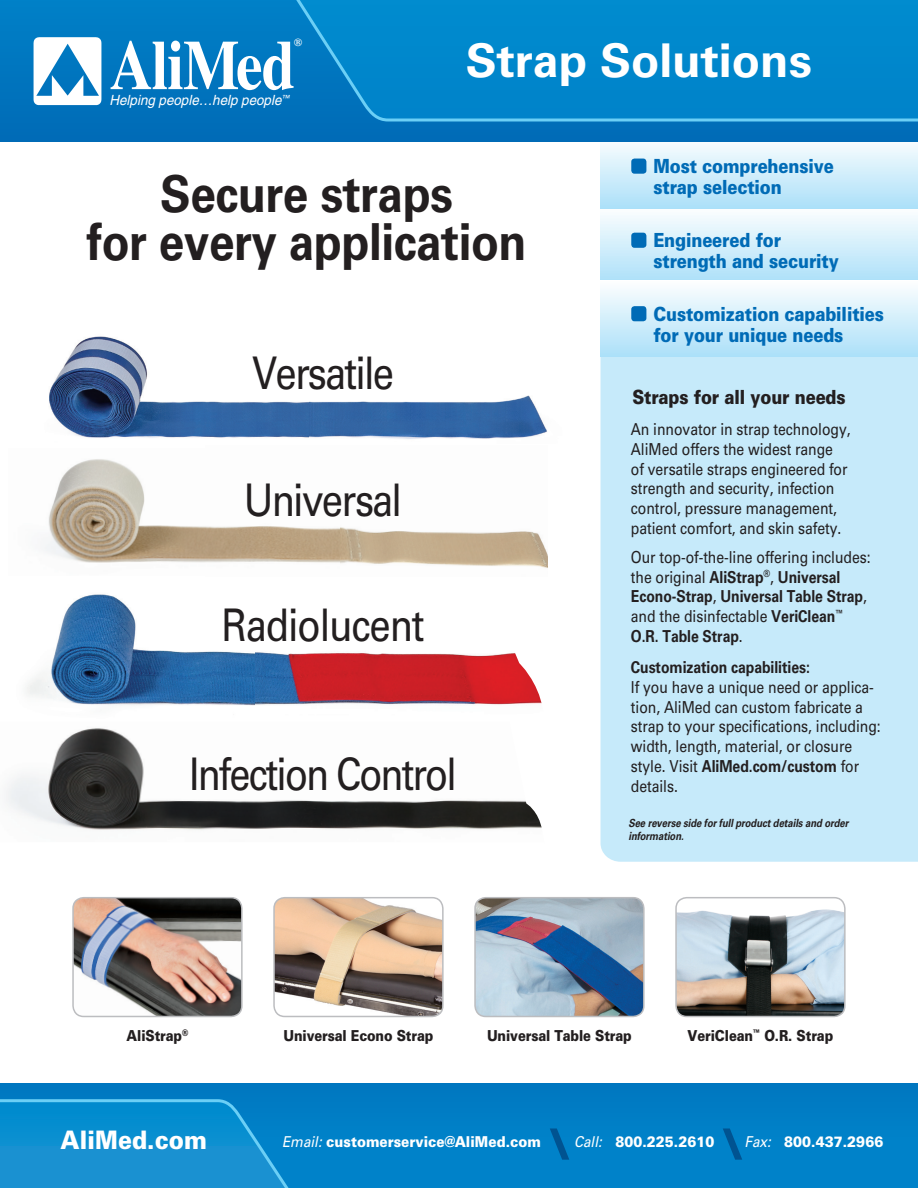
<style>
.page{position:relative;width:918px;height:1188px;background:#fff}
.page>*{position:absolute;margin:0;border:0;box-sizing:border-box;transform-origin:0 0}
.t1{font:700 70.2px "Times";letter-spacing:-.015em;color:#fff;scale:.85 1}
.Headline-product{font:700 51px "Univers LT Std";letter-spacing:-.01em;color:#231f20;scale:.9 1}
.Headline-top_of_page{font:700 46.5px "Univers LT Std";color:#fff}
.t2{font:45px "Univers LT Std";letter-spacing:-.05em;color:#231f20;scale:.85 1}
.t3{font:45px "Univers LT Std";letter-spacing:-.05em;color:#231f20;scale:.84 1}
.t4{font:45px "Univers LT Std";letter-spacing:-.03em;color:#231f20;scale:.85 1}
.t5{font:900 42px "Univers LT Std";color:#005391;scale:1.35 1}
.Footer_bold_contact{font:900 25.5px "Univers LT Std";color:#fff;scale:.9 1}
.Bro_SS_-_Sidebar_Bul{font:900 19.5px/21px "Univers LT Std";letter-spacing:-.01em;color:#006bb6;scale:.85 1}
.Bro_SS_-_Front_Sideb{font:900 19.5px "Univers LT Std";letter-spacing:-.01em;color:#231f20;scale:.85 1}
.Front_Product_Body_1{font:16.5px/19.8px "Univers LT Std";letter-spacing:-.005em;color:#231f20;scale:.85 1}
.Bro_SS_-_Front_Sideb-2{font:16.5px/19.8px "Univers LT Std";letter-spacing:-.005em;color:#231f20;scale:.85 1}
.Front_Product_Body_1-2{font:700 16.5px/19.8px "Univers LT Std";letter-spacing:-.005em;color:#231f20;scale:.85 1}
.Bro_SS_-_Front_Sideb-3{font:900 15.15px "Univers LT Std";letter-spacing:-.01em;color:#231f20;scale:.85 1}
.Footer_bold_contact-2{font:900 15px "Univers LT Std";color:#fff;scale:.9 1}
.Footer_bold_contact-3{font:italic 15px "Univers LT Std";color:#fff;scale:.9 1}
.t6{font:italic 14.1px "Helvetica";color:#fff;scale:.95 1}
.Bro_SS_-_Specify{font:italic 700 11.25px/12.8px "Univers LT Std";letter-spacing:-.01em;color:#231f20;scale:.85 1}
.t7{font:700 10.8px "Times";color:#fff}
.Front_Product_Body_1-3{font:700 9.9px "Univers LT Std";color:#231f20;scale:.85 1}
.Bro_SS_-_Front_Sideb-4{font:900 9.15px "Univers LT Std";color:#231f20;scale:.85 1}
.t8{font:italic 8.4px "Helvetica";color:#fff;scale:.95 1}
.s1{font-weight:700}
.s2{font-weight:400}
.s3{font-weight:400;font-style:italic}
</style>
<div class="page">
<div style="left:601px;top:357px;width:317px;height:505px;background:#c6eafa"></div>
<div style="left:601px;top:207px;width:317px;height:76px;background:linear-gradient(to bottom,#fdfefe,#ace0f9)"></div>
<div style="left:601px;top:136px;width:317px;height:72px;background:linear-gradient(to bottom,#fdfefe,#ade1f9)"></div>
<img style="left:254px;top:652px;width:288px;height:54px">
<img style="left:340px;top:527px;width:207px;height:41px">
<img style="left:6px;top:728px;width:536px;height:102px">
<img style="left:49px;top:336px;width:261px;height:102px">
<img style="left:310px;top:395px;width:237px;height:44px">
<img style="left:27px;top:594px;width:227px;height:112px">
<img style="left:44px;top:459px;width:296px;height:104px">
<div style="left:631px;top:159px;width:15px;height:15px;background:#006bb6;border-radius:3px"></div>
<div style="left:631px;top:233px;width:15px;height:15px;background:#006bb6;border-radius:3px"></div>
<div style="left:0;top:1084px;width:918px;height:104px;background:#0081c8"></div>
<svg style="left:0;top:1099px;width:289px;height:89px"></svg>
<img style="left:75px;top:900px;width:165px;height:114px">
<div style="left:72px;top:897px;width:171px;height:120px;border:2px solid #bcbdc0;border-radius:11px"></div>
<img style="left:276px;top:900px;width:165px;height:114px">
<div style="left:273px;top:897px;width:171px;height:120px;border:2px solid #bcbdc0;border-radius:11px"></div>
<img style="left:477px;top:900px;width:165px;height:114px">
<div style="left:474px;top:897px;width:171px;height:120px;border:2px solid #bcbdc0;border-radius:11px"></div>
<img style="left:678px;top:909px;width:165px;height:105px">
<div style="left:675px;top:897px;width:171px;height:120px;border:2px solid #bcbdc0;border-radius:11px"></div>
<div style="left:601px;top:280px;width:317px;height:77px;background:linear-gradient(to bottom,#fefefe,#abe0f9)"></div>
<div style="left:631px;top:306px;width:15px;height:15px;background:#006bb6;border-radius:3px"></div>
<div style="left:0;top:0;width:918px;height:142px;background:linear-gradient(to right,#0074be,#0069b5)"></div>
<svg style="left:252px;top:0;width:666px;height:123px;background:#0286cb"></svg>
<img style="left:32px;top:37px;width:70px;height:70px">
<p class="t1" style="left:109px;top:-2px;width:220px">AliMed</p>
<p class="t7" style="left:294px;top:32px;width:10px">R</p>
<p class="t6" style="left:110px;top:92px;width:182px">Helping people…help people</p>
<p class="t8" style="left:281px;top:93px;width:10px">TM</p>
<p class="Headline-top_of_page" style="left:466px;top:34px;width:348px">Strap Solutions</p>
<p class="Headline-product" style="left:160px;top:165px;width:327px">Secure straps</p>
<p class="Headline-product" style="left:87px;top:213px;width:490px">for every application</p>
<p class="t2" style="left:252px;top:347px;width:169px">Versatile</p>
<p class="t2" style="left:244px;top:474px;width:188px">Universal</p>
<p class="t4" style="left:221px;top:598px;width:241px">Radiolucent</p>
<p class="t3" style="left:189px;top:747px;width:321px">Infection Control</p>
<p class="Bro_SS_-_Sidebar_Bul" style="left:653px;top:155px;width:214px">Most comprehensive strap selection</p>
<p class="Bro_SS_-_Sidebar_Bul" style="left:653px;top:229px;width:220px">Engineered for strength and security</p>
<p class="Bro_SS_-_Sidebar_Bul" style="left:653px;top:303px;width:273px">Customization capabilities for your unique needs</p>
<p class="Bro_SS_-_Front_Sideb" style="left:632px;top:385px;width:252px">Straps for all your needs</p>
<p class="Bro_SS_-_Front_Sideb-2" style="left:631px;top:419px;width:260px">An innovator in strap technology, AliMed offers the widest range<br>of versatile straps engineered for strength and security, infection control, pressure management, patient comfort, and skin safety.</p>
<p class="Front_Product_Body_1" style="left:631px;top:547px;width:284px">Our top-of-the-line offering includes: the original <span class="s1">AliStrap</span> ,<sup>®</sup> <span class="s1">Universal<br>Econo-Strap</span>, <span class="s1">Universal Table Strap</span>,</p>
<p class="Front_Product_Body_1-3" style="left:835px;top:607px;width:11px">TM</p>
<p class="Front_Product_Body_1-2" style="left:631px;top:607px;width:242px"><span class="s2">and the disinfectable</span> VeriClean<br>O .R. Table Strap<span class="s2">.</span></p>
<p class="Front_Product_Body_1-2" style="left:631px;top:657px;width:212px">Customization capabilities:</p>
<p class="Front_Product_Body_1" style="left:631px;top:697px;width:275px">tion, AliMed can custom fabricate a</p>
<p class="Front_Product_Body_1" style="left:631px;top:677px;width:287px">If you have a unique need or applica-</p>
<p class="Front_Product_Body_1" style="left:631px;top:717px;width:295px">strap to your specifications, including: width, length, material, or closure style. Visit <span class="s1">AliMed.com/custom</span> for details.</p>
<p class="Bro_SS_-_Specify" style="left:628px;top:817px;width:260px">See reverse side for full product details and order information.</p>
<p class="Bro_SS_-_Front_Sideb-4" style="left:182px;top:1027px;width:9px">®</p>
<p class="Bro_SS_-_Front_Sideb-3" style="left:127px;top:1026px;width:67px">AliStrap</p>
<p class="Bro_SS_-_Front_Sideb-3" style="left:284px;top:1026px;width:178px">Universal Econo Strap</p>
<p class="Bro_SS_-_Front_Sideb-3" style="left:487px;top:1026px;width:172px">Universal Table Strap</p>
<p class="Bro_SS_-_Front_Sideb-4" style="left:753px;top:1027px;width:10px">™</p>
<p class="Bro_SS_-_Front_Sideb-3" style="left:764px;top:1026px;width:83px">O R. . Strap</p>
<p class="Bro_SS_-_Front_Sideb-3" style="left:688px;top:1026px;width:79px">VeriClean</p>
<p class="Footer_bold_contact" style="left:61px;top:1124px;width:164px">AliMed.com</p>
<p class="Footer_bold_contact-2" style="left:282px;top:1132px;width:289px"><span class="s3">Email:</span> customerservice@AliMed.com</p>
<p class="t5" style="left:552px;top:1118px;width:13px">\</p>
<p class="t5" style="left:725px;top:1118px;width:13px">\</p>
<p class="Footer_bold_contact-3" style="left:574px;top:1132px;width:32px">Call:</p>
<p class="Footer_bold_contact-3" style="left:745px;top:1132px;width:31px">Fax:</p>
<p class="Footer_bold_contact-2" style="left:615px;top:1132px;width:112px">800.225.2610</p>
<p class="Footer_bold_contact-2" style="left:784px;top:1132px;width:112px">800.437.2966</p>
</div>
